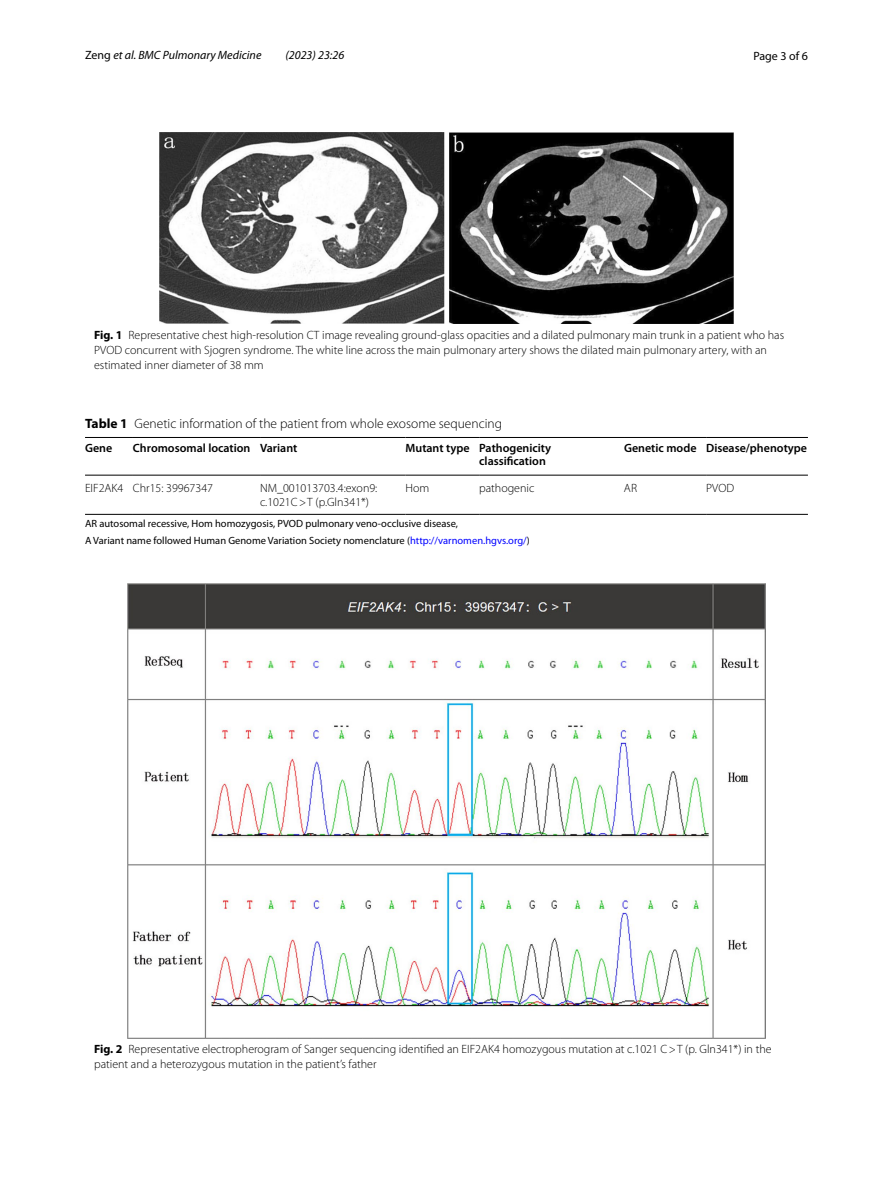
<style>
.page{position:relative;width:893px;height:1187px;background:#fff}
.page>*{position:absolute;margin:0;border:0;box-sizing:border-box;transform-origin:0 0}
.t1{font:300 13.5px "Myriad Pro";color:#000}
.t2{font:300 12px/15px "Myriad Pro";color:#000}
.t3{font:600 12px/13.5px "Myriad Pro";color:#000}
.t4{font:italic 12px "Myriad Pro";color:#000}
.t5{font:12px "Myriad Pro";color:#000}
.t6{font:10.5px/17px "Myriad Pro";color:#000}
.s1{font-style:normal}
.s2{font-weight:700}
.s3{color:#00f}
</style>
<div class="page">
<img style="left:160px;top:133px;width:573px;height:191px">
<hr style="left:85px;top:437px;width:48px;height:1px;background:#000">
<hr style="left:85px;top:475px;width:48px;height:1px;background:#000">
<hr style="left:133px;top:437px;width:127px;height:1px;background:#000">
<hr style="left:133px;top:475px;width:127px;height:1px;background:#000">
<hr style="left:260px;top:437px;width:146px;height:1px;background:#000">
<hr style="left:260px;top:475px;width:146px;height:1px;background:#000">
<hr style="left:406px;top:437px;width:73px;height:1px;background:#000">
<hr style="left:406px;top:475px;width:73px;height:1px;background:#000">
<hr style="left:479px;top:437px;width:145px;height:1px;background:#000">
<hr style="left:479px;top:475px;width:145px;height:1px;background:#000">
<hr style="left:624px;top:437px;width:82px;height:1px;background:#000">
<hr style="left:624px;top:475px;width:82px;height:1px;background:#000">
<hr style="left:706px;top:437px;width:102px;height:1px;background:#000">
<hr style="left:706px;top:475px;width:102px;height:1px;background:#000">
<hr style="left:85px;top:514px;width:48px;height:1px;background:#000">
<hr style="left:133px;top:514px;width:127px;height:1px;background:#000">
<hr style="left:260px;top:514px;width:146px;height:1px;background:#000">
<hr style="left:406px;top:514px;width:73px;height:1px;background:#000">
<hr style="left:479px;top:514px;width:145px;height:1px;background:#000">
<hr style="left:624px;top:514px;width:82px;height:1px;background:#000">
<hr style="left:706px;top:514px;width:102px;height:1px;background:#000">
<img style="left:128px;top:583px;width:637px;height:455px">
<p class="t4" style="left:85px;top:48px;width:178px"><span class="s1">Zeng</span> et al. BMC Pulmonary Medicine</p>
<p class="t4" style="left:285px;top:48px;width:60px">(2023) 23:26</p>
<p class="t5" style="left:753px;top:48px;width:56px">Page 3 of 6</p>
<p class="t2" style="left:94px;top:328px;width:692px"><span class="s2">Fig. 1</span> Representative chest high-resolution CT image revealing ground-glass opacities and a dilated pulmonary main trunk in a patient who has<br>PVOD concurrent with Sjogren syndrome. The white line across the main pulmonary artery shows the dilated main pulmonary artery, with an estimated inner diameter of 38 mm</p>
<p class="t1" style="left:85px;top:415px;width:419px"><span class="s2">Table 1</span> Genetic information of the patient from whole exosome sequencing</p>
<p class="t3" style="left:85px;top:441px;width:29px">Gene</p>
<p class="t3" style="left:133px;top:441px;width:166px">Chromosomal location Variant</p>
<p class="t3" style="left:479px;top:441px;width:74px;text-indent:-74px">Mutant type Pathogenicity classification</p>
<p class="t3" style="left:624px;top:441px;width:185px">Genetic mode Disease/phenotype</p>
<p class="t2" style="left:85px;top:481px;width:130px">EIF2AK4 Chr15: 39967347</p>
<p class="t2" style="left:260px;top:481px;width:119px;line-height:13.5px">NM_001013703.4:exon9: c.1021C&gt;T (p.Gln341*)</p>
<p class="t2" style="left:406px;top:481px;width:25px">Hom</p>
<p class="t2" style="left:479px;top:481px;width:57px">pathogenic</p>
<p class="t2" style="left:624px;top:481px;width:15px">AR</p>
<p class="t2" style="left:706px;top:481px;width:30px">PVOD</p>
<p class="t6" style="left:85px;top:515px;width:446px">AR autosomal recessive, Hom homozygosis, PVOD pulmonary veno-occlusive disease,<br>A Variant name followed Human Genome Variation Society nomenclature (<span class="s3">http://varnomen.hgvs.org/</span>)</p>
<p class="t2" style="left:94px;top:1041px;width:679px"><span class="s2">Fig. 2</span> Representative electropherogram of Sanger sequencing identified an EIF2AK4 homozygous mutation at c.1021 C&gt;T (p. Gln341*) in the patient and a heterozygous mutation in the patient’s father</p>
</div>
